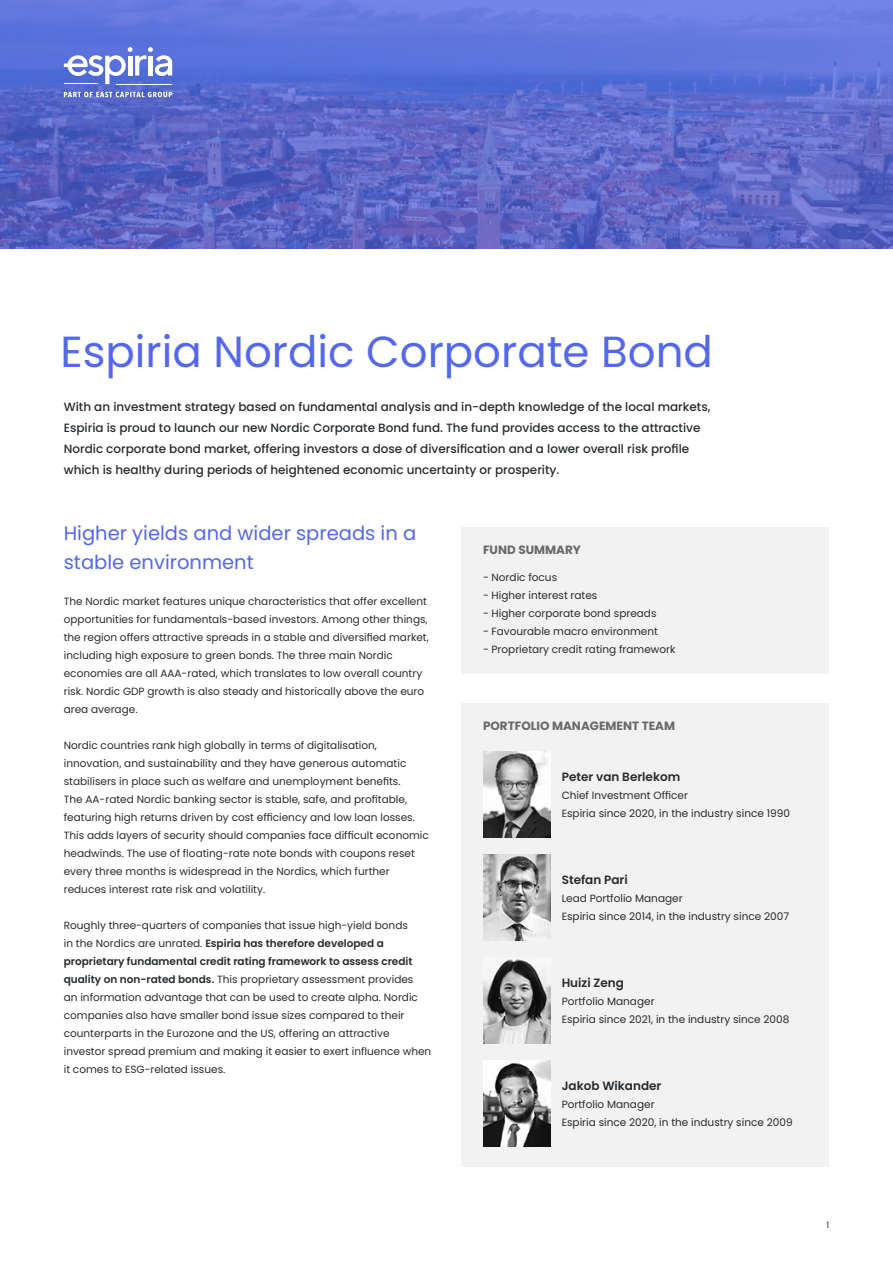
<style>
.page{position:relative;width:893px;height:1263px;background:#fff}
.page>*{position:absolute;margin:0;border:0;box-sizing:border-box;transform-origin:0 0}
.t1{font:43.5px "Poppins";color:#5468eb}
.t2{font:19.5px/28.5px "Poppins";color:#5468eb}
.t3{font:500 12px/21px "Poppins";color:#272b2e}
.t4{font:600 12px "Poppins";color:#272b2e}
.t5{font:700 12px "Poppins";color:#6a6869}
.t6{font:10.5px/18px "Poppins";color:#272b2e}
.t7{font:8.55px "Poppins";color:#272b2e}
.s1{font-weight:600}
</style>
<div class="page">
<img style="left:0;top:0;width:893px;height:249px">
<hr style="left:64px;top:84px;width:34px;height:1px;background:#fff">
<hr style="left:117px;top:84px;width:55px;height:1px;background:#fff">
<svg style="left:64px;top:47px;width:108px;height:37px"></svg>
<svg style="left:64px;top:92px;width:108px;height:5px"></svg>
<div style="left:461px;top:703px;width:368px;height:463px;background:#f2f2f2"></div>
<div style="left:461px;top:527px;width:368px;height:146px;background:#f2f2f2"></div>
<img style="left:483px;top:751px;width:68px;height:86px">
<img style="left:483px;top:854px;width:68px;height:86px">
<img style="left:483px;top:959px;width:68px;height:84px">
<img style="left:483px;top:1060px;width:68px;height:86px">
<h1 class="t1" style="left:60px;top:326px;width:654px">Espiria Nordic Corporate Bond</h1>
<p class="t3" style="left:64px;top:396px;width:648px">With an investment strategy based on fundamental analysis and in-depth knowledge of the local markets, Espiria is proud to launch our new Nordic Corporate Bond fund. The fund provides access to the attractive Nordic corporate bond market, offering investors a dose of diversification and a lower overall risk profile which is healthy during periods of heightened economic uncertainty or prosperity.</p>
<h2 class="t2" style="left:64px;top:519px;width:354px">Higher yields and wider spreads in a stable environment</h2>
<p class="t6" style="left:64px;top:592px;width:367px">The Nordic market features unique characteristics that offer excellent opportunities for fundamentals-based investors. Among other things, the region offers attractive spreads in a stable and diversified market, including high exposure to green bonds. The three main Nordic economies are all AAA-rated, which translates to low overall country risk. Nordic GDP growth is also steady and historically above the euro area average.</p>
<p class="t6" style="left:64px;top:736px;width:367px">Nordic countries rank high globally in terms of digitalisation, innovation, and sustainability and they have generous automatic stabilisers in place such as welfare and unemployment benefits.<br>The AA-rated Nordic banking sector is stable, safe, and profitable, featuring high returns driven by cost efficiency and low loan losses.<br>This adds layers of security should companies face difficult economic headwinds. The use of floating-rate note bonds with coupons reset every three months is widespread in the Nordics, which further reduces interest rate risk and volatility.</p>
<p class="t6" style="left:64px;top:916px;width:369px">Roughly three-quarters of companies that issue high-yield bonds<br>in the Nordics are unrated. <span class="s1">Espiria has therefore developed a proprietary fundamental credit rating framework to assess credit quality on non-rated bonds.</span> This proprietary assessment provides<br>an information advantage that can be used to create alpha. Nordic companies also have smaller bond issue sizes compared to their counterparts in the Eurozone and the US, offering an attractive investor spread premium and making it easier to exert influence when it comes to ESG-related issues.</p>
<p class="t5" style="left:483px;top:542px;width:99px">FUND SUMMARY</p>
<p class="t6" style="left:483px;top:568px;width:76px">- Nordic focus</p>
<p class="t6" style="left:483px;top:586px;width:116px">- Higher interest rates</p>
<p class="t6" style="left:483px;top:604px;width:175px">- Higher corporate bond spreads</p>
<p class="t6" style="left:483px;top:622px;width:176px">- Favourable macro environment</p>
<p class="t6" style="left:483px;top:640px;width:194px">- Proprietary credit rating framework</p>
<p class="t5" style="left:483px;top:718px;width:194px">PORTFOLIO MANAGEMENT TEAM</p>
<p class="t4" style="left:562px;top:770px;width:120px">Peter van Berlekom</p>
<p class="t6" style="left:562px;top:787px;width:230px">Chief Investment Officer<br>Espiria since 2020, in the industry since 1990</p>
<p class="t4" style="left:562px;top:873px;width:68px">Stefan Pari</p>
<p class="t6" style="left:562px;top:889px;width:229px">Lead Portfolio Manager<br>Espiria since 2014, in the industry since 2007</p>
<p class="t4" style="left:562px;top:976px;width:64px">Huizi Zeng</p>
<p class="t6" style="left:562px;top:992px;width:229px">Portfolio Manager<br>Espiria since 2021, in the industry since 2008</p>
<p class="t4" style="left:562px;top:1079px;width:101px">Jakob Wikander</p>
<p class="t6" style="left:562px;top:1095px;width:232px">Portfolio Manager<br>Espiria since 2020, in the industry since 2009</p>
<p class="t7" style="left:826px;top:1220px;width:4px">1</p>
</div>
